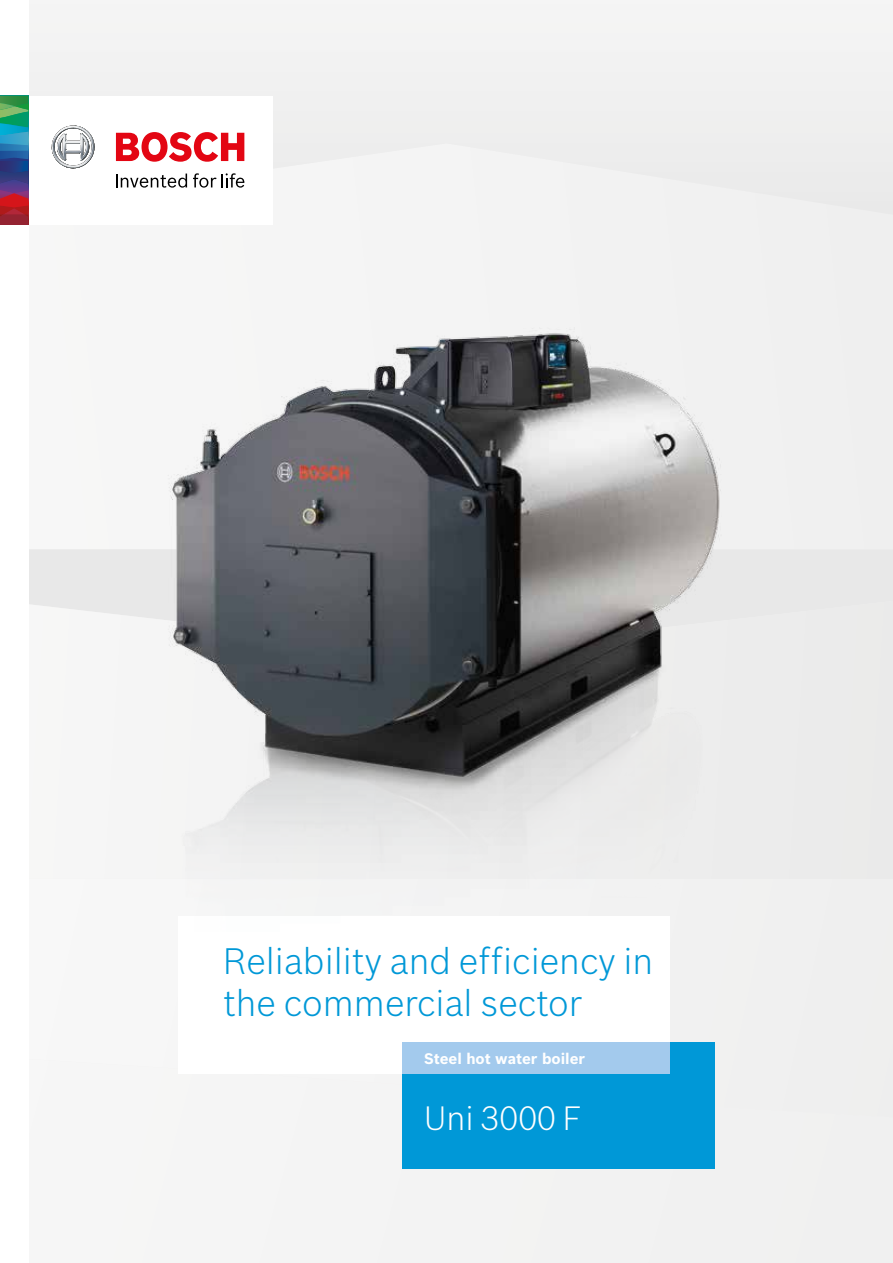
<style>
.page{position:relative;width:893px;height:1263px;background:#fff}
.page>*{position:absolute;margin:0;border:0;box-sizing:border-box;transform-origin:0 0}
.t1{font:300 36px/41.4px "Bosch Sans";color:#0098d7}
.t2{font:300 33px "Bosch Sans";color:#fff}
.t3{font:700 15px "Bosch Sans";color:#fff}
</style>
<div class="page">
<div style="left:28px;top:215px;width:865px;height:334px;background:#f3f3f3"></div>
<div style="left:28px;top:4px;width:865px;height:211px;background:#f2f2f2"></div>
<div style="left:29px;top:549px;width:864px;height:52px;background:#e8e8e8"></div>
<div style="left:259px;top:1117px;width:634px;height:146px;background:#f2f2f2"></div>
<svg style="left:29px;top:601px;width:864px;height:278px"></svg>
<div style="left:168px;top:879px;width:725px;height:238px;background:#f0f0f0"></div>
<div style="left:0;top:96px;width:273px;height:128px;background:#fff"></div>
<svg style="left:0;top:96px;width:28px;height:128px;background:#4e5f73"></svg>
<svg style="left:52px;top:125px;width:43px;height:43px"></svg>
<svg style="left:116px;top:174px;width:71px;height:14px"></svg>
<svg style="left:193px;top:173px;width:51px;height:15px"></svg>
<svg style="left:116px;top:132px;width:128px;height:30px"></svg>
<div style="left:179px;top:916px;width:491px;height:157px;background:#fff"></div>
<div style="left:402px;top:1042px;width:312px;height:126px;background:#0098d7"></div>
<div style="left:402px;top:1042px;width:268px;height:32px;background:#a3caed"></div>
<img style="left:134px;top:301px;width:625px;height:637px">
<p class="t1" style="left:223px;top:938px;width:431px">Reliability and efficiency in the commercial sector</p>
<p class="t3" style="left:424px;top:1047px;width:162px">Steel hot water boiler</p>
<p class="t2" style="left:424px;top:1095px;width:159px">Uni 3000 F</p>
</div>
